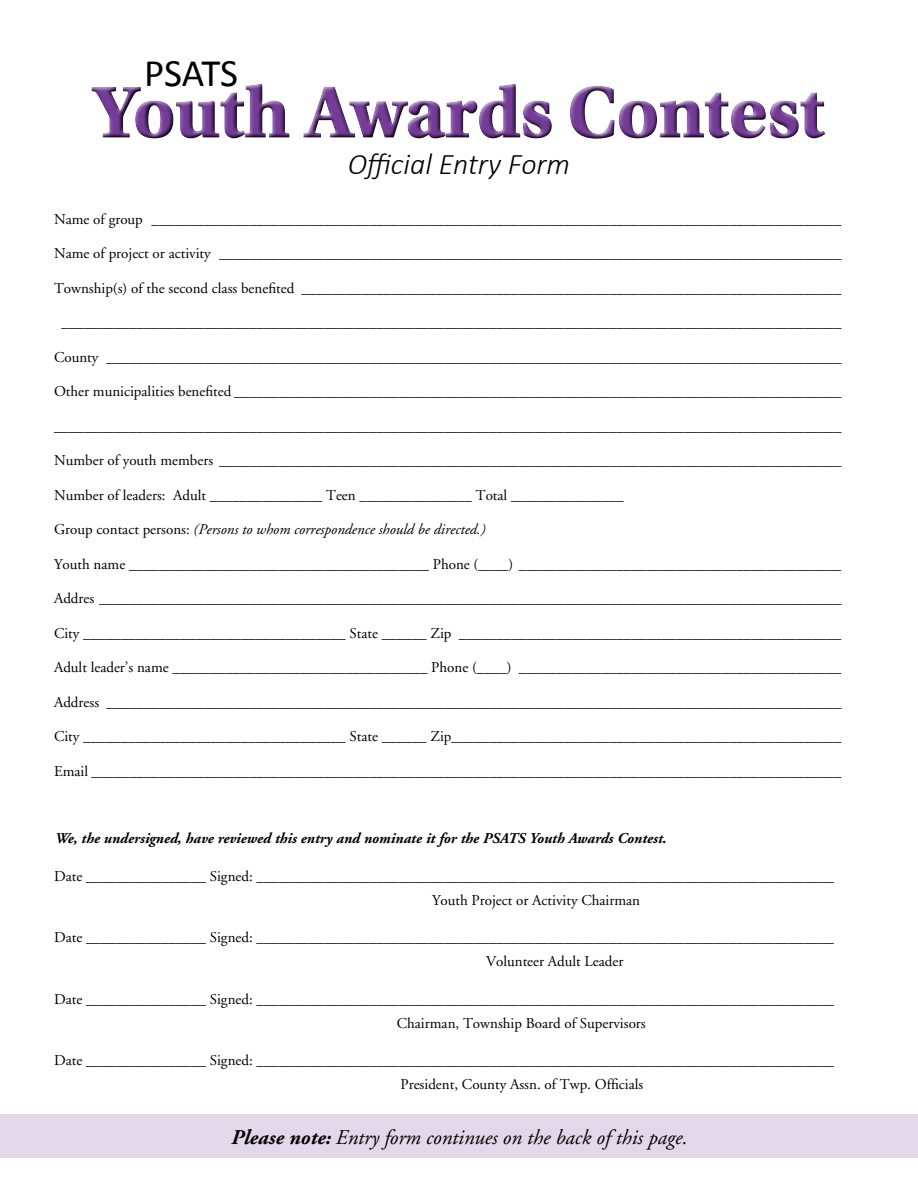
<style>
.page{position:relative;width:918px;height:1188px;background:#fff}
.page>*{position:absolute;margin:0;border:0;box-sizing:border-box;transform-origin:0 0}
.t1{font:700 75px "Utopia Std";color:#743c97}
.t2{font:39px "Calibri";letter-spacing:-.005em;color:#000}
.t3{font:italic 300 30px "Calibri";color:#000}
.t4{font:italic 21px "Adobe Garamond";color:#000}
.t5{font:15px/24px "Adobe Garamond";color:#000}
.t6{font:italic 700 15px "Adobe Garamond";color:#000}
.t7{font:italic 15px "Adobe Garamond";color:#000}
.s1{font-style:normal}
.s2{font-weight:700}
</style>
<div class="page">
<div style="left:0;top:1115px;width:918px;height:43px;background:#e3d8ea"></div>
<svg style="left:91px;top:84px;width:734px;height:55px"></svg>
<h2 class="t2" style="left:144px;top:49px;width:96px">PSATS</h2>
<h1 class="t1" style="left:93px;top:69px;width:733px">Youth Awards Contest</h1>
<h3 class="t3" style="left:348px;top:145px;width:224px">Official Entry Form</h3>
<p class="t5" style="left:54px;top:207px;width:789px">Name of group ____________________________________________________________________________________________</p>
<p class="t5" style="left:54px;top:242px;width:789px">Name of project or activity ___________________________________________________________________________________</p>
<p class="t5" style="left:54px;top:276px;width:789px">Township(s) of the second class benefited ________________________________________________________________________</p>
<p class="t5" style="left:62px;top:311px;width:781px">________________________________________________________________________________________________________</p>
<p class="t5" style="left:54px;top:345px;width:789px">County __________________________________________________________________________________________________</p>
<p class="t5" style="left:54px;top:380px;width:789px">Other municipalities benefited _________________________________________________________________________________</p>
<p class="t5" style="left:54px;top:414px;width:789px">_________________________________________________________________________________________________________</p>
<p class="t5" style="left:54px;top:449px;width:789px">Number of youth members ___________________________________________________________________________________</p>
<p class="t5" style="left:54px;top:483px;width:571px">Number of leaders: Adult _______________ Teen _______________ Total _______________</p>
<p class="t7" style="left:54px;top:521px;width:433px"><span class="s1">Group contact persons:</span> (Persons to whom correspondence should be directed.)</p>
<p class="t5" style="left:54px;top:552px;width:789px">Youth name ________________________________________ Phone (____) ___________________________________________</p>
<p class="t5" style="left:54px;top:587px;width:789px">Addres ___________________________________________________________________________________________________</p>
<p class="t5" style="left:54px;top:621px;width:789px">City ___________________________________ State ______ Zip ___________________________________________________</p>
<p class="t5" style="left:54px;top:656px;width:789px">Adult leader’s name __________________________________ Phone (____) ___________________________________________</p>
<p class="t5" style="left:54px;top:690px;width:789px">Address __________________________________________________________________________________________________</p>
<p class="t5" style="left:54px;top:725px;width:789px">City ___________________________________ State ______ Zip____________________________________________________</p>
<p class="t5" style="left:54px;top:759px;width:789px">Email ____________________________________________________________________________________________________</p>
<p class="t6" style="left:54px;top:830px;width:614px">We, the undersigned, have reviewed this entry and nominate it for the PSATS Youth Awards Contest.</p>
<p class="t5" style="left:432px;top:864px;width:403px;text-indent:-378px">Date ________________ Signed: _____________________________________________________________________________<br>Youth Project or Activity Chairman</p>
<p class="t5" style="left:486px;top:926px;width:349px;text-indent:-432px">Date ________________ Signed: _____________________________________________________________________________<br>Volunteer Adult Leader</p>
<p class="t5" style="left:397px;top:987px;width:439px;text-indent:-343px">Date ________________ Signed: _____________________________________________________________________________<br>Chairman, Township Board of Supervisors</p>
<p class="t5" style="left:400px;top:1049px;width:435px;text-indent:-346px">Date ________________ Signed: _____________________________________________________________________________<br>President, County Assn. of Twp. Officials</p>
<h3 class="t4" style="left:230px;top:1126px;width:459px"><span class="s2">Please note:</span> Entry form continues on the back of this page.</h3>
</div>
